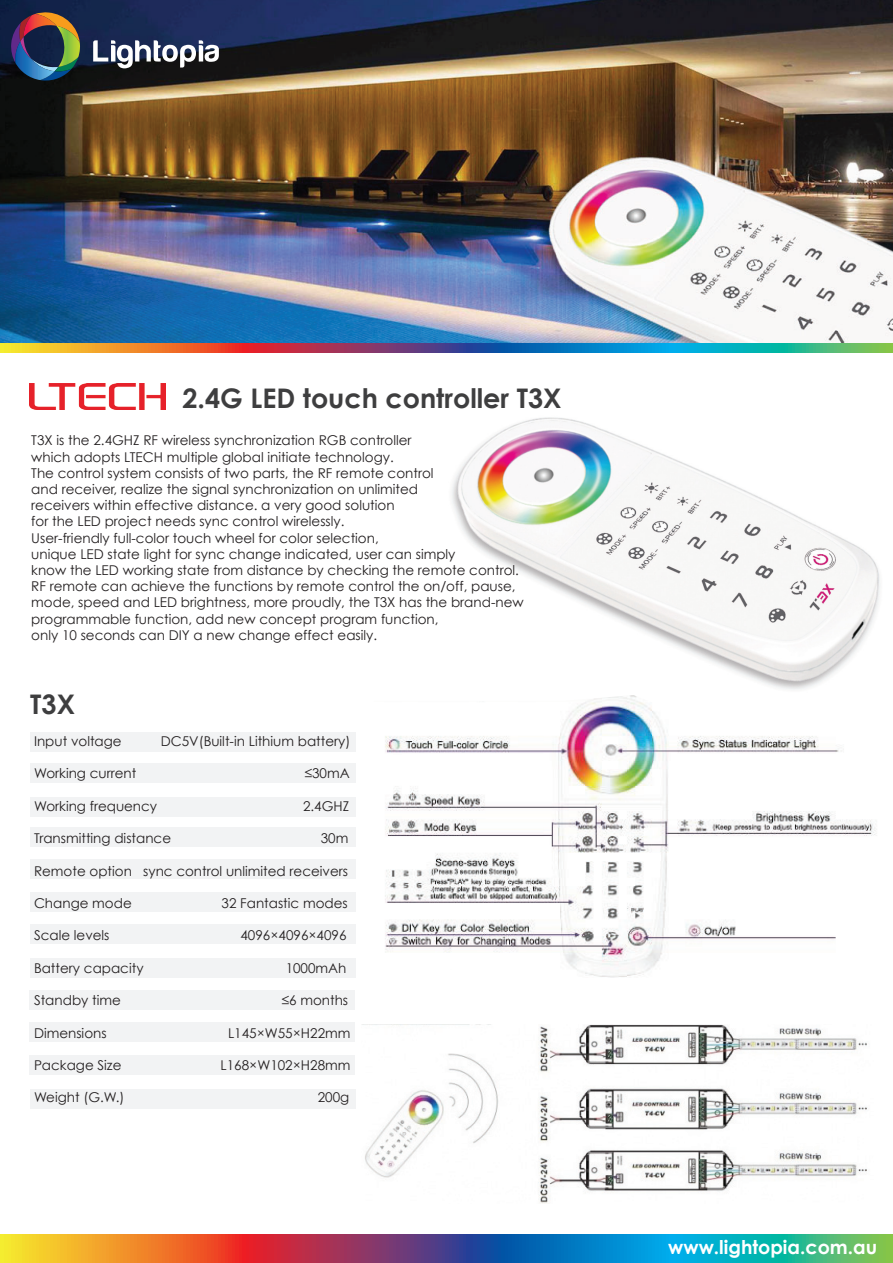
<style>
.page{position:relative;width:893px;height:1263px;background:#fff}
.page>*{position:absolute;margin:0;border:0;box-sizing:border-box;transform-origin:0 0}
.t1{font:700 27px "Century Gothic";color:#3e3e3f}
.t2{font:700 19.05px "Century Gothic";color:#fff}
.t3{font:13.5px/16.2px "Century Gothic";color:#231f20}
</style>
<div class="page">
<div style="left:30px;top:1089px;width:325px;height:19px;background:#f2f3f4"></div>
<div style="left:30px;top:1022px;width:325px;height:20px;background:#f2f3f4"></div>
<div style="left:30px;top:1055px;width:325px;height:20px;background:#f2f3f4"></div>
<div style="left:30px;top:990px;width:325px;height:19px;background:#f2f3f4"></div>
<img style="left:452px;top:417px;width:428px;height:273px">
<img style="left:0;top:0;width:893px;height:343px">
<svg style="left:0;top:1234px;width:893px;height:29px;background:#717c76"></svg>
<svg style="left:0;top:343px;width:893px;height:10px;background:#717c76"></svg>
<svg style="left:93px;top:40px;width:126px;height:28px"></svg>
<svg style="left:11px;top:12px;width:69px;height:69px;background:#474c50"></svg>
<img style="left:30px;top:383px;width:136px;height:26px">
<div style="left:31px;top:958px;width:325px;height:20px;background:#f2f3f4"></div>
<div style="left:30px;top:763px;width:326px;height:20px;background:#f2f3f4"></div>
<div style="left:30px;top:797px;width:326px;height:20px;background:#f2f3f4"></div>
<div style="left:30px;top:827px;width:326px;height:19px;background:#f2f3f4"></div>
<div style="left:30px;top:732px;width:326px;height:19px;background:#f2f3f4"></div>
<div style="left:30px;top:892px;width:326px;height:20px;background:#f2f3f4"></div>
<div style="left:30px;top:924px;width:326px;height:20px;background:#f2f3f4"></div>
<div style="left:30px;top:859px;width:326px;height:20px;background:#f2f3f4"></div>
<img style="left:385px;top:695px;width:491px;height:283px">
<img style="left:365px;top:1025px;width:502px;height:179px">
<h1 class="t1" style="left:182px;top:381px;width:381px">2.4G LED touch controller T3X</h1>
<p class="t3" style="left:31px;top:432px;width:494px">T3X is the 2.4GHZ RF wireless synchronization RGB controller<br>which adopts LTECH multiple global initiate technology.<br>The control system consists of two parts, the RF remote control<br>and receiver, realize the signal synchronization on unlimited<br>receivers within effective distance. a very good solution<br>for the LED project needs sync control wirelessly.<br>User-friendly full-color touch wheel for color selection,<br>unique LED state light for sync change indicated, user can simply<br>know the LED working state from distance by checking the remote control.<br>RF remote can achieve the functions by remote control the on/off, pause, mode, speed and LED brightness, more proudly, the T3X has the brand-new programmable function, add new concept program function,<br>only 10 seconds can DIY a new change effect easily.</p>
<h1 class="t1" style="left:30px;top:687px;width:46px">T3X</h1>
<p class="t3" style="left:34px;top:733px;width:89px">Input voltage</p>
<p class="t3" style="left:161px;top:733px;width:191px">DC5V(Built-in Lithium battery)</p>
<p class="t3" style="left:34px;top:765px;width:104px">Working current</p>
<p class="t3" style="left:305px;top:765px;width:47px">≤30mA</p>
<p class="t3" style="left:34px;top:798px;width:125px">Working frequency</p>
<p class="t3" style="left:303px;top:798px;width:48px">2.4GHZ</p>
<p class="t3" style="left:34px;top:830px;width:139px">Transmitting distance</p>
<p class="t3" style="left:321px;top:830px;width:29px">30m</p>
<p class="t3" style="left:34px;top:862px;width:316px">Remote option sync control unlimited receivers</p>
<p class="t3" style="left:34px;top:895px;width:99px">Change mode</p>
<p class="t3" style="left:222px;top:895px;width:128px">32 Fantastic modes</p>
<p class="t3" style="left:34px;top:927px;width:77px">Scale levels</p>
<p class="t3" style="left:240px;top:927px;width:108px">4096×4096×4096</p>
<p class="t3" style="left:34px;top:960px;width:111px">Battery capacity</p>
<p class="t3" style="left:286px;top:960px;width:62px">1000mAh</p>
<p class="t3" style="left:34px;top:992px;width:88px">Standby time</p>
<p class="t3" style="left:282px;top:992px;width:68px">≤6 months</p>
<p class="t3" style="left:34px;top:1024px;width:74px">Dimensions</p>
<p class="t3" style="left:228px;top:1024px;width:124px">L145×W55×H22mm</p>
<p class="t3" style="left:34px;top:1057px;width:89px">Package Size</p>
<p class="t3" style="left:221px;top:1057px;width:131px">L168×W102×H28mm</p>
<p class="t3" style="left:34px;top:1089px;width:92px">Weight (G.W.)</p>
<p class="t3" style="left:318px;top:1089px;width:33px">200g</p>
<h2 class="t2" style="left:668px;top:1235px;width:210px">www.lightopia.com.au</h2>
</div>
